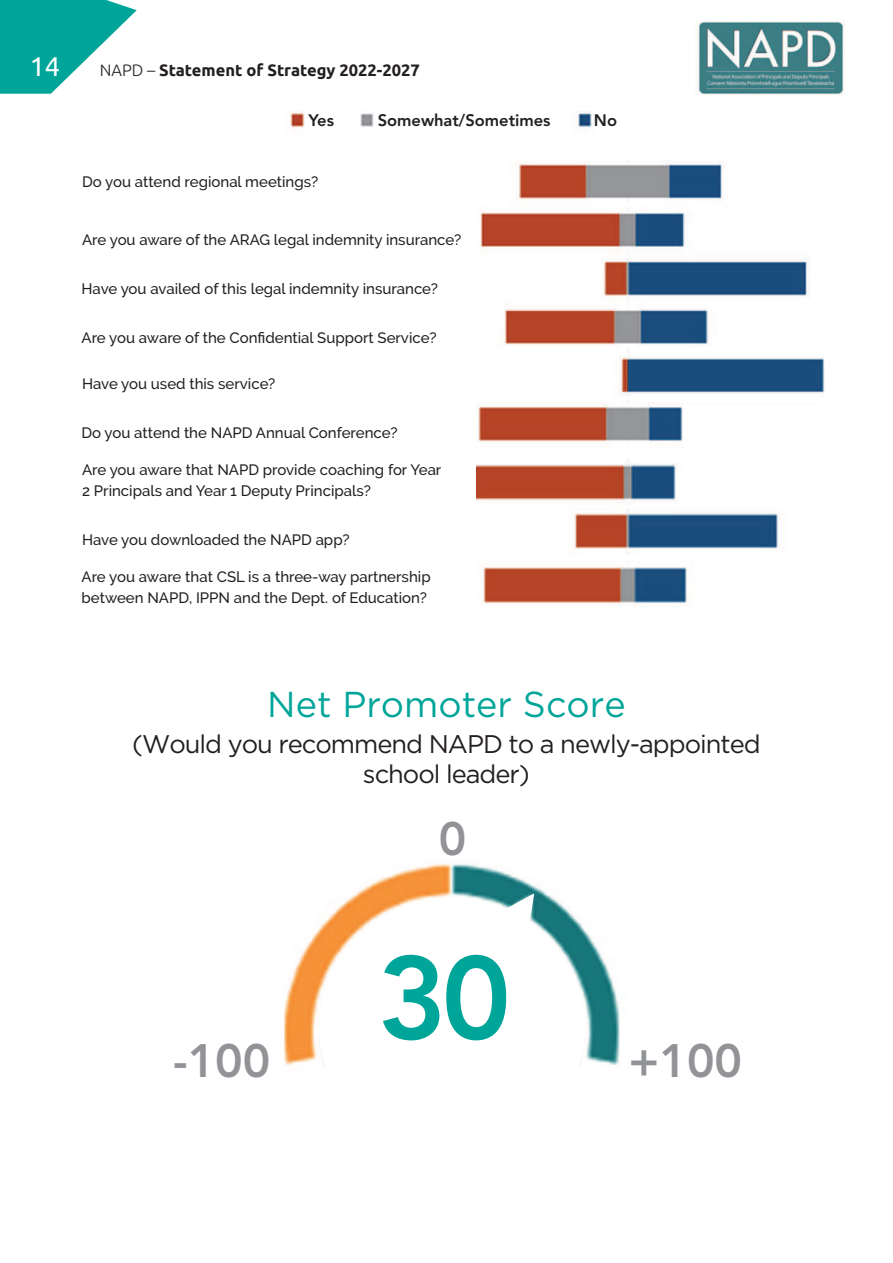
<style>
.page{position:relative;width:893px;height:1263px;background:#fff}
.page>*{position:absolute;margin:0;border:0;box-sizing:border-box;transform-origin:0 0}
.t1{font:800 117px "Avenir LT";color:#00a599}
.t2{font:800 46.5px "Avenir LT";color:#919396}
.t3{font:36px "Gotham";color:#00a599}
.t4{font:27px "Ubuntu";color:#fff}
.t5{font:25.5px/30.6px "Gotham";letter-spacing:-.04em;color:#231f20;text-align:center}
.t6{font:700 16.5px "Ubuntu";color:#231f20}
.t7{font:800 16.5px "Avenir LT";color:#231f20}
.t8{font:500 15px/21.1px "Raleway";color:#231f20}
.s1{font-weight:300}
</style>
<div class="page">
<img style="left:290px;top:111px;width:303px;height:17px">
<div style="left:375px;top:105px;width:183px;height:31px;background:#fff"></div>
<div style="left:305px;top:105px;width:42px;height:31px;background:#fff"></div>
<svg style="left:0;top:0;width:137px;height:94px"></svg>
<img style="left:698px;top:21px;width:146px;height:73px">
<img style="left:284px;top:864px;width:336px;height:202px">
<img style="left:476px;top:162px;width:349px;height:282px">
<img style="left:476px;top:463px;width:303px;height:86px">
<img style="left:483px;top:566px;width:204px;height:38px">
<div style="left:319px;top:898px;width:266px;height:258px;background:#fff;border-radius:50%"></div>
<svg style="left:476px;top:893px;width:58px;height:32px"></svg>
<h3 class="t4" style="left:30px;top:55px;width:32px">14</h3>
<p class="t6" style="left:100px;top:60px;width:322px"><span class="s1">NAPD –</span> Statement of Strategy 2022-2027</p>
<p class="t7" style="left:308px;top:114px;width:27px">Yes</p>
<p class="t7" style="left:378px;top:114px;width:174px">Somewhat/Sometimes</p>
<p class="t7" style="left:594px;top:114px;width:25px">No</p>
<p class="t8" style="left:82px;top:172px;width:238px">Do you attend regional meetings?</p>
<p class="t8" style="left:82px;top:231px;width:381px">Are you aware of the ARAG legal indemnity insurance?</p>
<p class="t8" style="left:82px;top:280px;width:358px">Have you availed of this legal indemnity insurance?</p>
<p class="t8" style="left:82px;top:328px;width:357px">Are you aware of the Confidential Support Service?</p>
<p class="t8" style="left:82px;top:374px;width:195px">Have you used this service?</p>
<p class="t8" style="left:82px;top:424px;width:318px">Do you attend the NAPD Annual Conference?</p>
<p class="t8" style="left:82px;top:460px;width:361px">Are you aware that NAPD provide coaching for Year<br>2 Principals and Year 1 Deputy Principals?</p>
<p class="t8" style="left:82px;top:530px;width:269px">Have you downloaded the NAPD app?</p>
<p class="t8" style="left:82px;top:568px;width:351px">Are you aware that CSL is a three-way partnership between NAPD, IPPN and the Dept. of Education?</p>
<h3 class="t3" style="left:267px;top:684px;width:360px">Net Promoter Score</h3>
<h3 class="t5" style="left:132px;top:729px;width:630px">(Would you recommend NAPD to a newly-appointed school leader)</h3>
<h2 class="t2" style="left:439px;top:820px;width:29px">0</h2>
<h1 class="t1" style="left:378px;top:951px;width:135px">30</h1>
<h2 class="t2" style="left:173px;top:1042px;width:99px">-100</h2>
<h2 class="t2" style="left:629px;top:1042px;width:115px">+100</h2>
</div>
